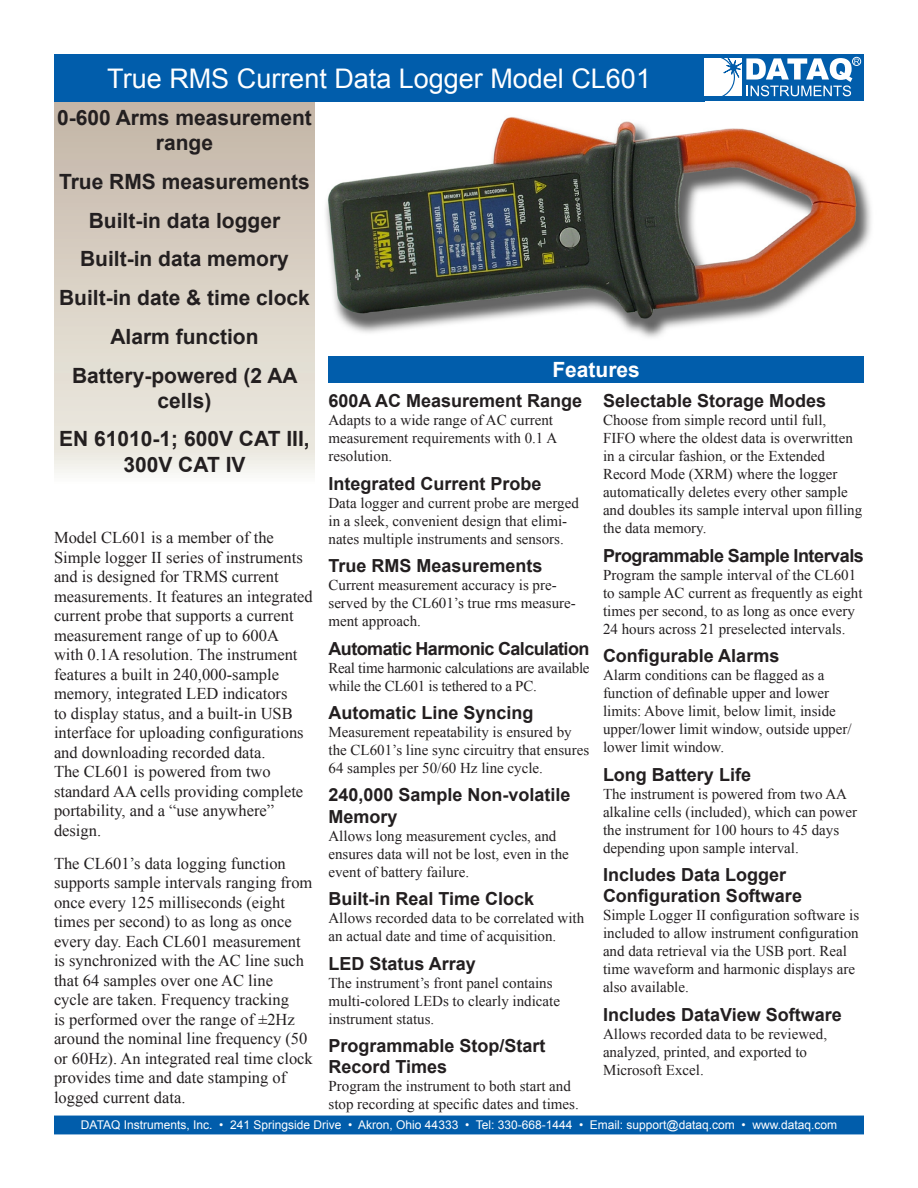
<style>
.page{position:relative;width:918px;height:1188px;background:#fff}
.page>*{position:absolute;margin:0;border:0;box-sizing:border-box;transform-origin:0 0}
.t1{font:27px "Arial";color:#fff}
.t2{font:700 21px/38.7px "Arial";color:#231f20;text-align:center}
.t3{font:700 21px "Arial";color:#fff}
.t4{font:700 18px/21.6px "Arial";color:#231f20}
.t5{font:700 18px "Arial";letter-spacing:-.03em;color:#231f20}
.t6{font:700 18px "Arial";letter-spacing:-.025em;color:#231f20}
.t7{font:16.5px/19.5px "Times New Roman";color:#231f20}
.t8{font:15px/18px "Times New Roman";color:#231f20}
.t9{font:15px/18px "Times New Roman";letter-spacing:-.02em;color:#231f20}
.t10{font:12px "Arial";color:#fff}
</style>
<div class="page">
<img style="left:326px;top:100px;width:545px;height:238px">
<div style="left:54px;top:98px;width:261px;height:387px;background:linear-gradient(to bottom,#c3b4a4,#f2f1ea)"></div>
<div style="left:54px;top:54px;width:650px;height:48px;background:#015dab"></div>
<div style="left:55px;top:1116px;width:808px;height:18px;background:#015dab"></div>
<div style="left:701px;top:54px;width:163px;height:46px;background:#015dab"></div>
<div style="left:704px;top:58px;width:38px;height:38px;background:#fff"></div>
<svg style="left:721px;top:58px;width:14px;height:38px"></svg>
<svg style="left:724px;top:58px;width:19px;height:19px"></svg>
<div style="left:724px;top:58px;width:19px;height:20px;border:1px solid #015dab;border-radius:4px"></div>
<svg style="left:746px;top:58px;width:113px;height:38px"></svg>
<div style="left:852px;top:57px;width:9px;height:9px;border:1px solid #fff;border-radius:50%"></div>
<div style="left:328px;top:356px;width:536px;height:27px;background:#015dab"></div>
<h1 class="t1" style="left:107px;top:61px;width:545px">True RMS Current Data Logger Model CL601</h1>
<h2 class="t2" style="left:57px;top:106px;width:256px;line-height:25.2px">0-600 Arms measurement range</h2>
<h2 class="t2" style="left:59px;top:163px;width:252px">True RMS measurements<br>Built-in data logger<br>Built-in data memory<br>Built-in date &amp; time clock<br>Alarm function<br>Battery-powered (2 AA</h2>
<h2 class="t2" style="left:59px;top:382px;width:252px">cells)<br>EN 61010-1; 600V CAT III,</h2>
<h2 class="t2" style="left:123px;top:446px;width:124px">300V CAT IV</h2>
<p class="t7" style="left:54px;top:528px;width:260px">Model CL601 is a member of the Simple logger II series of instruments and is designed for TRMS current measurements. It features an integrated current probe that supports a current measurement range of up to 600A<br>with 0.1A resolution. The instrument features a built in 240,000-sample memory, integrated LED indicators<br>to display status, and a built-in USB interface for uploading configurations and downloading recorded data.<br>The CL601 is powered from two standard AA cells providing complete portability, and a “use anywhere” design.</p>
<p class="t7" style="left:54px;top:853px;width:260px">The CL601’s data logging function supports sample intervals ranging from once every 125 milliseconds (eight times per second) to as long as once every day. Each CL601 measurement is synchronized with the AC line such that 64 samples over one AC line<br>cycle are taken. Frequency tracking<br>is performed over the range of ±2Hz around the nominal line frequency (50 or 60Hz). An integrated real time clock provides time and date stamping of logged current data.</p>
<h2 class="t3" style="left:552px;top:356px;width:89px">Features</h2>
<p class="t4" style="left:603px;top:391px;width:225px">Selectable Storage Modes</p>
<p class="t8" style="left:603px;top:411px;width:261px">Choose from simple record until full, FIFO where the oldest data is overwritten in a circular fashion, or the Extended Record Mode (XRM) where the logger automatically deletes every other sample and doubles its sample interval upon filling the data memory.</p>
<p class="t6" style="left:603px;top:544px;width:262px">Programmable Sample Intervals</p>
<p class="t8" style="left:603px;top:566px;width:261px">Program the sample interval of the CL601 to sample AC current as frequently as eight times per second, to as long as once every 24 hours across 21 preselected intervals.</p>
<p class="t4" style="left:603px;top:646px;width:178px">Configurable Alarms</p>
<p class="t8" style="left:603px;top:666px;width:250px">Alarm conditions can be flagged as a function of definable upper and lower limits: Above limit, below limit, inside upper/lower limit window, outside upper/ lower limit window.</p>
<p class="t4" style="left:603px;top:764px;width:150px">Long Battery Life</p>
<p class="t8" style="left:603px;top:784px;width:256px">The instrument is powered from two AA alkaline cells (included), which can power the instrument for 100 hours to 45 days depending upon sample interval.</p>
<p class="t4" style="left:603px;top:864px;width:201px">Includes Data Logger<br>Configuration Software</p>
<p class="t8" style="left:603px;top:906px;width:258px">Simple Logger II configuration software is included to allow instrument configuration and data retrieval via the USB port. Real time waveform and harmonic displays are also available.</p>
<p class="t4" style="left:603px;top:1004px;width:240px">Includes DataView Software</p>
<p class="t8" style="left:603px;top:1025px;width:226px">Allows recorded data to be reviewed, analyzed, printed, and exported to<br>Microsoft Excel.</p>
<p class="t4" style="left:328px;top:391px;width:255px">600A AC Measurement Range</p>
<p class="t8" style="left:328px;top:411px;width:230px">Adapts to a wide range of AC current measurement requirements with 0.1 A resolution.</p>
<p class="t4" style="left:328px;top:473px;width:215px">Integrated Current Probe</p>
<p class="t8" style="left:328px;top:494px;width:252px">Data logger and current probe are merged in a sleek, convenient design that elimi&shy;nates multiple instruments and sensors.</p>
<p class="t4" style="left:328px;top:556px;width:216px">True RMS Measurements</p>
<p class="t8" style="left:328px;top:576px;width:249px">Current measurement accuracy is pre&shy;served by the CL601’s true rms measure&shy;ment approach.</p>
<p class="t5" style="left:328px;top:636px;width:262px">Automatic Harmonic Calculation</p>
<p class="t9" style="left:328px;top:658px;width:263px">Real time harmonic calculations are available while the CL601 is tethered to a PC.</p>
<p class="t4" style="left:328px;top:702px;width:207px">Automatic Line Syncing</p>
<p class="t8" style="left:328px;top:723px;width:262px">Measurement repeatability is ensured by the CL601’s line sync circuitry that ensures<br>64 samples per 50/60 Hz line cycle.</p>
<p class="t4" style="left:328px;top:785px;width:244px">240,000 Sample Non-volatile<br>Memory</p>
<p class="t8" style="left:328px;top:827px;width:242px">Allows long measurement cycles, and ensures data will not be lost, even in the event of battery failure.</p>
<p class="t4" style="left:328px;top:889px;width:207px">Built-in Real Time Clock</p>
<p class="t8" style="left:328px;top:909px;width:257px">Allows recorded data to be correlated with an actual date and time of acquisition.</p>
<p class="t4" style="left:328px;top:953px;width:149px">LED Status Array</p>
<p class="t8" style="left:328px;top:973px;width:233px">The instrument’s front panel contains multi-colored LEDs to clearly indicate instrument status.</p>
<p class="t4" style="left:328px;top:1035px;width:219px">Programmable Stop/Start<br>Record Times</p>
<p class="t8" style="left:328px;top:1077px;width:252px">Program the instrument to both start and stop recording at specific dates and times.</p>
<p class="t10" style="left:81px;top:1117px;width:758px">DATAQ Instruments, Inc. • 241 Springside Drive • Akron, Ohio 44333 • Tel: 330-668-1444 • Email: support@dataq.com • www.dataq.com</p>
</div>
